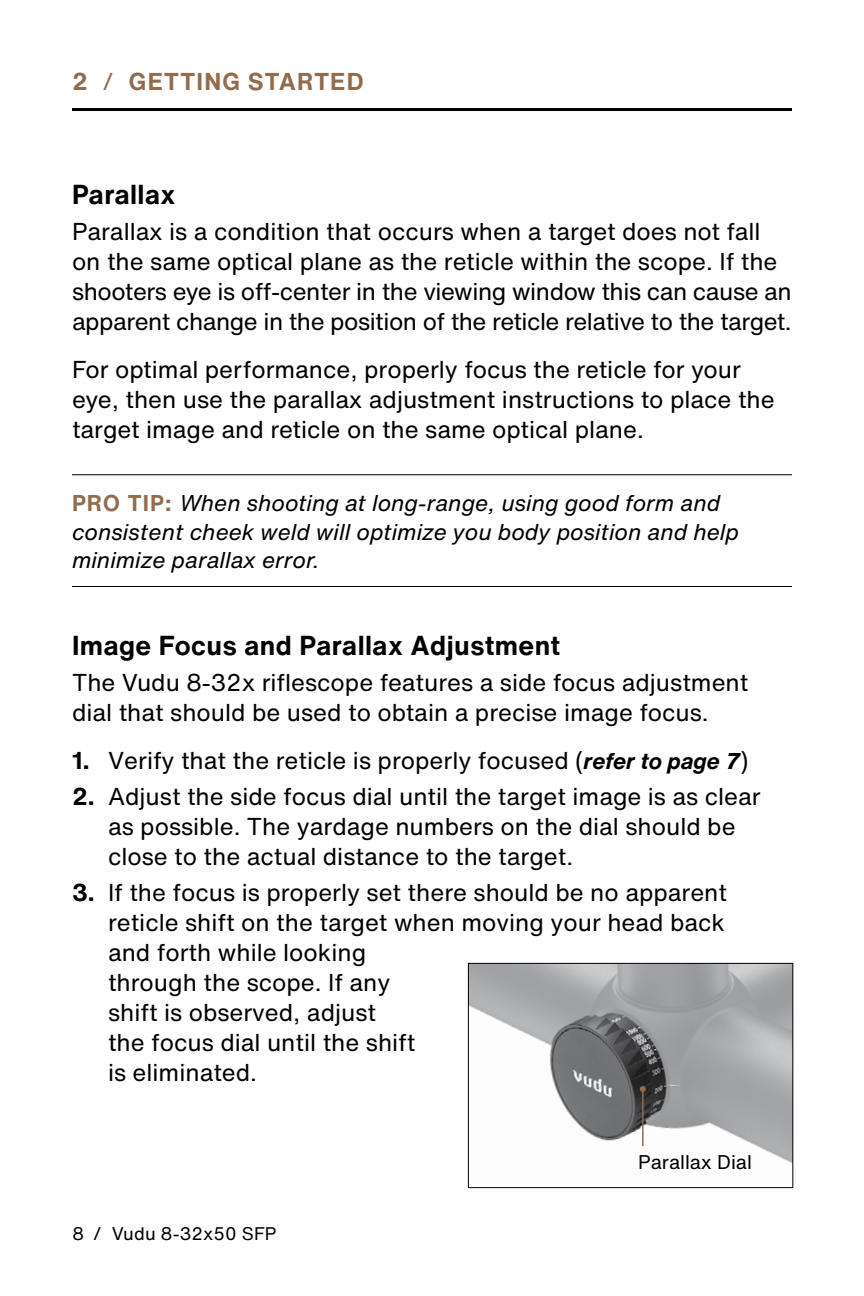
<style>
.page{position:relative;width:864px;height:1296px;background:#fff}
.page>*{position:absolute;margin:0;border:0;box-sizing:border-box;transform-origin:0 0}
.t1{font:700 27px "Helvetica Now Text";letter-spacing:.015em;color:#000}
.t2{font:24px/30px "Helvetica Now Text";color:#000}
.t3{font:700 24px "Helvetica Now Text";letter-spacing:.05em;color:#936b4d}
.t4{font:italic 22.5px/28.5px "Helvetica Now Text";color:#000}
.t5{font:19.5px "Helvetica Now Text";color:#000}
.t6{font:18px "Helvetica Now Text";letter-spacing:.01em;color:#000}
.s1{font-weight:400}
.s2{font-weight:700;font-style:normal;color:#936b4d}
.s3{font-weight:700}
.s4{font-weight:700;font-style:italic;font-size:22.5px}
</style>
<div class="page">
<hr style="left:72px;top:108px;width:720px;height:3px;background:#000">
<hr style="left:72px;top:474px;width:720px;height:1px;background:#000">
<hr style="left:72px;top:586px;width:720px;height:1px;background:#000">
<img style="left:470px;top:965px;width:321px;height:198px">
<div style="left:468px;top:963px;width:325px;height:225px;border:1px solid #000"></div>
<hr style="left:642px;top:1089px;width:2px;height:57px;background:#936b4d">
<svg style="left:640px;top:1086px;width:6px;height:6px"></svg>
<p class="t3" style="left:72px;top:63px;width:293px">2 <span class="s1">/</span> GETTING STARTED</p>
<p class="t1" style="left:72px;top:174px;width:105px">Parallax</p>
<p class="t2" style="left:72px;top:215px;width:721px">Parallax is a condition that occurs when a target does not fall on the same optical plane as the reticle within the scope. If the shooters eye is off-center in the viewing window this can cause an apparent change in the position of the reticle relative to the target.</p>
<p class="t2" style="left:72px;top:353px;width:704px">For optimal performance, properly focus the reticle for your eye, then use the parallax adjustment instructions to place the target image and reticle on the same optical plane.</p>
<p class="t4" style="left:72px;top:488px;width:669px"><span class="s2">PRO TIP:</span> When shooting at long-range, using good form and consistent cheek weld will optimize you body position and help minimize parallax error.</p>
<p class="t1" style="left:72px;top:625px;width:489px">Image Focus and Parallax Adjustment</p>
<p class="t2" style="left:72px;top:666px;width:678px">The Vudu 8-32x riflescope features a side focus adjustment dial that should be used to obtain a precise image focus.</p>
<p class="t2" style="left:72px;top:744px;width:678px"><span class="s3">1.</span> Verify that the reticle is properly focused (<span class="s4">refer to page 7</span>)</p>
<p class="t2" style="left:108px;top:780px;width:654px;text-indent:-36px"><span class="s3">2.</span> Adjust the side focus dial until the target image is as clear as possible. The yardage numbers on the dial should be close to the actual distance to the target.</p>
<p class="t2" style="left:108px;top:876px;width:621px;text-indent:-36px"><span class="s3">3.</span> If the focus is properly set there should be no apparent reticle shift on the target when moving your head back and forth while looking<br>through the scope. If any<br>shift is observed, adjust<br>the focus dial until the shift<br>is eliminated.</p>
<p class="t6" style="left:72px;top:1220px;width:206px">8 / Vudu 8-32x50 SFP</p>
<p class="t5" style="left:638px;top:1147px;width:115px">Parallax Dial</p>
</div>
